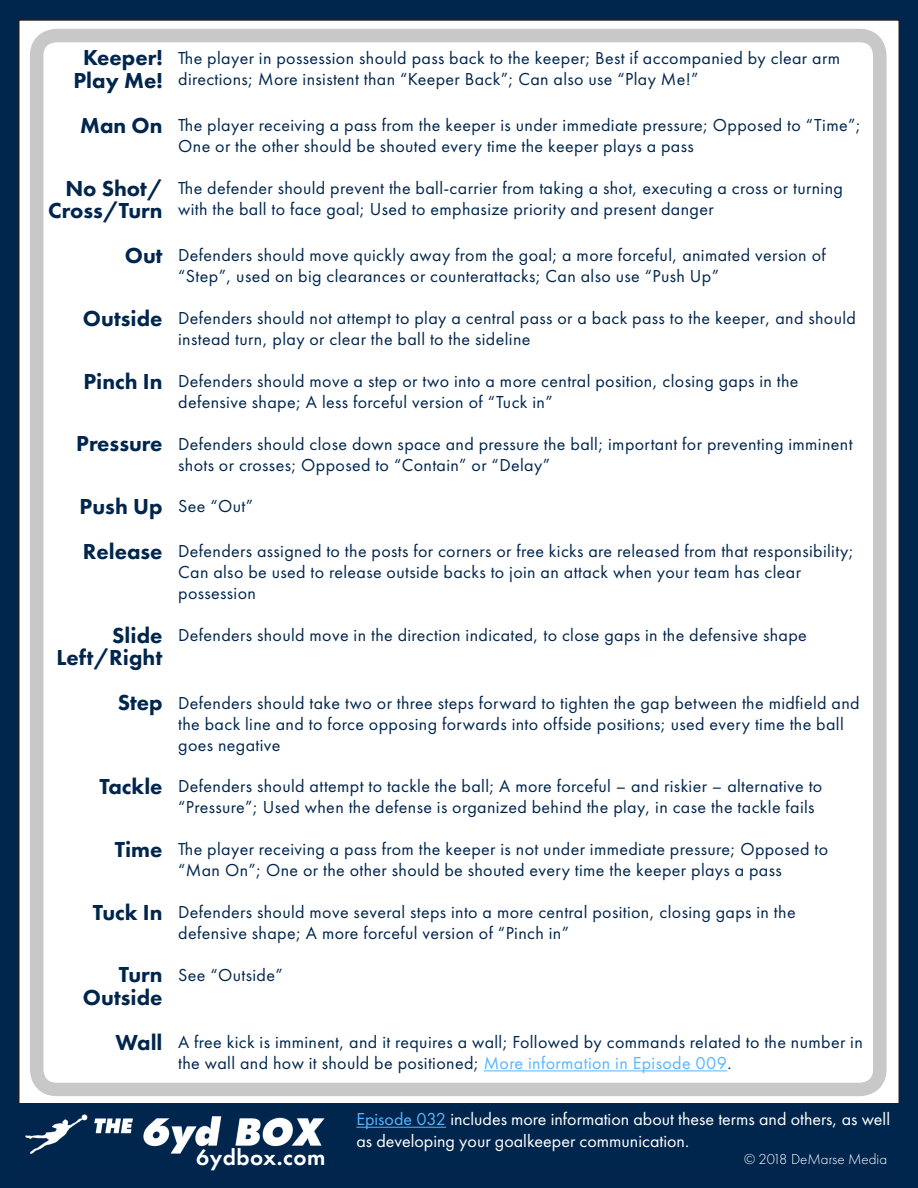
<style>
.page{position:relative;width:918px;height:1188px;background:#00264d}
.page>*{position:absolute;margin:0;border:0;box-sizing:border-box;transform-origin:0 0}
.t1{font:23.25px "Futura New Demi";letter-spacing:.02em;color:#fff}
.t2{font:800 22.5px "Futura New";color:#00264d}
.t3{font:18px/21px "Futura New";letter-spacing:.02em;color:#00264d}
.t4{font:18px/21.6px "Futura New";color:#fff}
.t5{font:300 15px "Futura New";color:#fff}
.s1{color:#59b5ff}
</style>
<div class="page">
<div style="left:19px;top:20px;width:880px;height:1150px;background:#fff"></div>
<div style="left:18px;top:1103px;width:887px;height:68px;background:#00264d"></div>
<img style="left:25px;top:1114px;width:300px;height:40px">
<div style="left:30px;top:29px;width:857px;height:1067px;border:14px solid #c8c8c8;border-radius:20px"></div>
<hr style="left:356px;top:1127px;width:90px;height:1px;background:#59b5ff">
<hr style="left:484px;top:1070px;width:243px;height:1px;background:#59b5ff">
<p class="t2" style="left:83px;top:43px;width:81px">Keeper!</p>
<p class="t2" style="left:73px;top:66px;width:91px">Play Me!</p>
<p class="t3" style="left:178px;top:47px;width:663px">The player in possession should pass back to the keeper; Best if accompanied by clear arm directions; More insistent than “Keeper Back”; Can also use “Play Me!”</p>
<p class="t2" style="left:80px;top:111px;width:84px">Man On</p>
<p class="t3" style="left:178px;top:114px;width:684px">The player receiving a pass from the keeper is under immediate pressure; Opposed to “Time”;<br>One or the other should be shouted every time the keeper plays a pass</p>
<p class="t2" style="left:65px;top:174px;width:99px">No Shot/</p>
<p class="t2" style="left:48px;top:196px;width:116px">Cross/Turn</p>
<p class="t3" style="left:178px;top:177px;width:666px">The defender should prevent the ball-carrier from taking a shot, executing a cross or turning with the ball to face goal; Used to emphasize priority and present danger</p>
<p class="t2" style="left:125px;top:241px;width:39px">Out</p>
<p class="t3" style="left:178px;top:245px;width:649px">Defenders should move quickly away from the goal; a more forceful, animated version of “Step”, used on big clearances or counterattacks; Can also use “Push Up”</p>
<p class="t2" style="left:83px;top:304px;width:81px">Outside</p>
<p class="t3" style="left:178px;top:307px;width:679px">Defenders should not attempt to play a central pass or a back pass to the keeper, and should instead turn, play or clear the ball to the sideline</p>
<p class="t2" style="left:83px;top:367px;width:81px">Pinch In</p>
<p class="t3" style="left:178px;top:370px;width:622px">Defenders should move a step or two into a more central position, closing gaps in the defensive shape; A less forceful version of “Tuck in”</p>
<p class="t2" style="left:76px;top:429px;width:88px">Pressure</p>
<p class="t3" style="left:178px;top:433px;width:676px">Defenders should close down space and pressure the ball; important for preventing imminent shots or crosses; Opposed to “Contain” or “Delay”</p>
<p class="t2" style="left:80px;top:492px;width:84px">Push Up</p>
<p class="t3" style="left:178px;top:496px;width:77px">See “Out”</p>
<p class="t2" style="left:83px;top:537px;width:81px">Release</p>
<p class="t3" style="left:178px;top:541px;width:677px">Defenders assigned to the posts for corners or free kicks are released from that responsibility;<br>Can also be used to release outside backs to join an attack when your team has clear possession</p>
<p class="t2" style="left:112px;top:621px;width:52px">Slide</p>
<p class="t2" style="left:56px;top:643px;width:108px">Left/Right</p>
<p class="t3" style="left:178px;top:624px;width:630px">Defenders should move in the direction indicated, to close gaps in the defensive shape</p>
<p class="t2" style="left:118px;top:688px;width:46px">Step</p>
<p class="t3" style="left:178px;top:692px;width:683px">Defenders should take two or three steps forward to tighten the gap between the midfield and the back line and to force opposing forwards into offside positions; used every time the ball goes negative</p>
<p class="t2" style="left:99px;top:772px;width:65px">Tackle</p>
<p class="t3" style="left:178px;top:776px;width:646px">Defenders should attempt to tackle the ball; A more forceful – and riskier – alternative to “Pressure”; Used when the defense is organized behind the play, in case the tackle fails</p>
<p class="t2" style="left:115px;top:835px;width:49px">Time</p>
<p class="t3" style="left:178px;top:838px;width:651px">The player receiving a pass from the keeper is not under immediate pressure; Opposed to “Man On”; One or the other should be shouted every time the keeper plays a pass</p>
<p class="t2" style="left:93px;top:898px;width:71px">Tuck In</p>
<p class="t3" style="left:178px;top:901px;width:619px">Defenders should move several steps into a more central position, closing gaps in the defensive shape; A more forceful version of “Pinch in”</p>
<p class="t2" style="left:119px;top:960px;width:45px">Turn</p>
<p class="t2" style="left:83px;top:983px;width:81px">Outside</p>
<p class="t3" style="left:178px;top:964px;width:106px">See “Outside”</p>
<p class="t2" style="left:115px;top:1028px;width:49px">Wall</p>
<p class="t3" style="left:178px;top:1032px;width:686px">A free kick is imminent, and it requires a wall; Followed by commands related to the number in the wall and how it should be positioned; <span class="s1">More information in Episode 009</span>.</p>
<p class="t4" style="left:356px;top:1109px;width:535px"><span class="s1">Episode 032</span> includes more information about these terms and others, as well as developing your goalkeeper communication.</p>
<p class="t1" style="left:196px;top:1143px;width:131px">6ydbox.com</p>
<p class="t5" style="left:744px;top:1151px;width:145px">© 2018 DeMarse Media</p>
</div>
